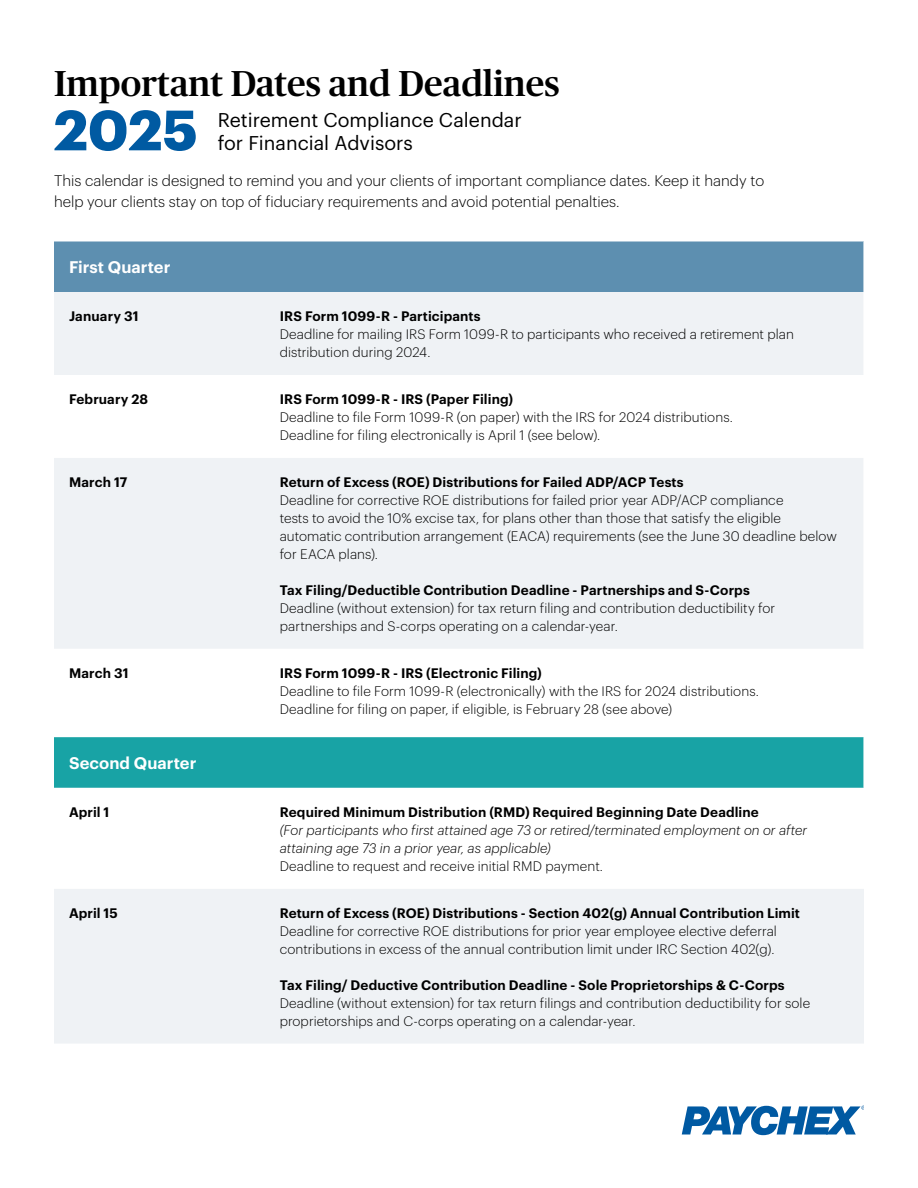
<style>
.page{position:relative;width:918px;height:1188px;background:#fff}
.page>*{position:absolute;margin:0;border:0;box-sizing:border-box;transform-origin:0 0}
.t1{font:700 55.5px "Graphik";color:#005aa2}
.t2{font:500 36px "Publico Headline";color:#000}
.t3{font:19.5px/23.4px "Graphik";color:#000}
.t4{font:600 16.5px "Graphik";letter-spacing:.005em;color:#fff}
.t5{font:300 15px/21px "Graphik";color:#000}
.t6{font:300 13.5px/18px "Graphik";letter-spacing:.005em;color:#000}
.t7{font:600 13.5px "Graphik";letter-spacing:.01em;color:#000}
.t8{font:italic 300 13.5px/18px "Graphik";color:#000}
</style>
<div class="page">
<div style="left:54px;top:242px;width:809px;height:50px;background:#5d8fb0"></div>
<div style="left:54px;top:292px;width:810px;height:751px;background:#eff2f5"></div>
<svg style="left:54px;top:375px;width:809px;height:514px"></svg>
<div style="left:54px;top:737px;width:809px;height:51px;background:#18a3a5"></div>
<hr style="left:863px;top:292px;width:2px;height:83px;background:#fff">
<hr style="left:863px;top:375px;width:2px;height:83px;background:#fff">
<hr style="left:863px;top:458px;width:2px;height:191px;background:#fff">
<hr style="left:863px;top:649px;width:2px;height:88px;background:#fff">
<hr style="left:863px;top:737px;width:2px;height:51px;background:#fff">
<hr style="left:863px;top:788px;width:2px;height:101px;background:#fff">
<svg style="left:682px;top:1106px;width:182px;height:29px"></svg>
<h2 class="t2" style="left:54px;top:58px;width:507px">Important Dates and Deadlines</h2>
<h1 class="t1" style="left:54px;top:87px;width:145px">2025</h1>
<h3 class="t3" style="left:218px;top:107px;width:305px">Retirement Compliance Calendar for Financial Advisors</h3>
<p class="t5" style="left:54px;top:169px;width:712px">This calendar is designed to remind you and your clients of important compliance dates. Keep it handy to help your clients stay on top of fiduciary requirements and avoid potential penalties.</p>
<p class="t4" style="left:69px;top:254px;width:103px">First Quarter</p>
<p class="t7" style="left:69px;top:306px;width:71px">January 31</p>
<p class="t7" style="left:280px;top:306px;width:202px">IRS Form 1099-R - Participants</p>
<p class="t6" style="left:280px;top:324px;width:516px">Deadline for mailing IRS Form 1099-R to participants who received a retirement plan distribution during 2024.</p>
<p class="t7" style="left:69px;top:389px;width:81px">February 28</p>
<p class="t7" style="left:280px;top:389px;width:235px">IRS Form 1099-R - IRS (Paper Filing)</p>
<p class="t6" style="left:280px;top:407px;width:455px">Deadline to file Form 1099-R (on paper) with the IRS for 2024 distributions.<br>Deadline for filing electronically is April 1 (see below).</p>
<p class="t7" style="left:69px;top:472px;width:60px">March 17</p>
<p class="t7" style="left:280px;top:472px;width:405px">Return of Excess (ROE) Distributions for Failed ADP/ACP Tests</p>
<p class="t6" style="left:280px;top:490px;width:559px">Deadline for corrective ROE distributions for failed prior year ADP/ACP compliance<br>tests to avoid the 10% excise tax, for plans other than those that satisfy the eligible automatic contribution arrangement (EACA) requirements (see the June 30 deadline below for EACA plans).</p>
<p class="t7" style="left:280px;top:580px;width:472px">Tax Filing/Deductible Contribution Deadline - Partnerships and S-Corps</p>
<p class="t6" style="left:280px;top:598px;width:497px">Deadline (without extension) for tax return filing and contribution deductibility for partnerships and S-corps operating on a calendar-year.</p>
<p class="t7" style="left:69px;top:662px;width:61px">March 31</p>
<p class="t7" style="left:280px;top:662px;width:264px">IRS Form 1099-R - IRS (Electronic Filing)</p>
<p class="t6" style="left:280px;top:681px;width:481px">Deadline to file Form 1099-R (electronically) with the IRS for 2024 distributions.<br>Deadline for filing on paper, if eligible, is February 28 (see above)</p>
<p class="t4" style="left:69px;top:750px;width:129px">Second Quarter</p>
<p class="t7" style="left:69px;top:801px;width:42px">April 1</p>
<p class="t7" style="left:280px;top:801px;width:481px">Required Minimum Distribution (RMD) Required Beginning Date Deadline</p>
<p class="t8" style="left:280px;top:820px;width:529px">(For participants who first attained age 73 or retired/terminated employment on or after attaining age 73 in a prior year, as applicable)</p>
<p class="t6" style="left:280px;top:856px;width:325px">Deadline to request and receive initial RMD payment.</p>
<p class="t7" style="left:69px;top:902px;width:50px">April 15</p>
<p class="t7" style="left:280px;top:902px;width:522px">Return of Excess (ROE) Distributions - Section 402(g) Annual Contribution Limit</p>
<p class="t6" style="left:280px;top:921px;width:499px">Deadline for corrective ROE distributions for prior year employee elective deferral contributions in excess of the annual contribution limit under IRC Section 402(g).</p>
<p class="t7" style="left:280px;top:974px;width:506px">Tax Filing/ Deductive Contribution Deadline - Sole Proprietorships &amp; C-Corps</p>
<p class="t6" style="left:280px;top:993px;width:532px">Deadline (without extension) for tax return filings and contribution deductibility for sole proprietorships and C-corps operating on a calendar-year.</p>
</div>
